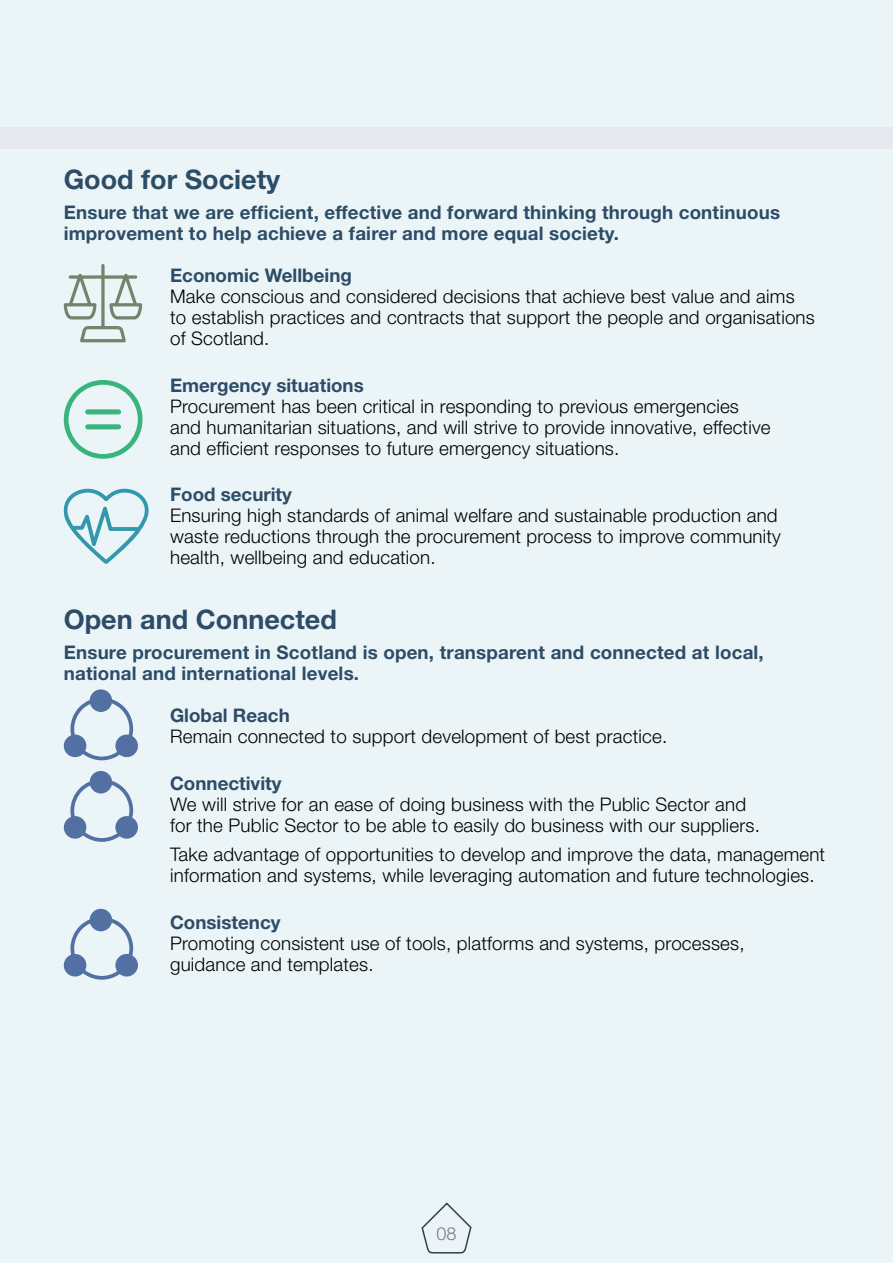
<style>
.page{position:relative;width:893px;height:1263px;background:#ebf5f7}
.page>*{position:absolute;margin:0;border:0;box-sizing:border-box;transform-origin:0 0}
.Sub_Head_4{font:700 27px "Helvetica Neue LT Std";color:#2d4c67}
.Body_Txt{font:300 18.75px/21px "Helvetica Neue LT Std";letter-spacing:.01em;color:#000}
.Intro{font:700 18.75px/21px "Helvetica Neue LT Std";letter-spacing:.01em;color:#2d4c67}
.Sub_Head_3{font:700 18.75px "Helvetica Neue LT Std";color:#2d4c67}
.t1{font:300 18px "Helvetica Neue LT Std";color:#787982}
</style>
<div class="page">
<svg style="left:421px;top:1202px;width:51px;height:52px"></svg>
<svg style="left:64px;top:264px;width:78px;height:78px"></svg>
<svg style="left:64px;top:380px;width:79px;height:79px"></svg>
<svg style="left:63px;top:489px;width:86px;height:75px"></svg>
<svg style="left:64px;top:689px;width:74px;height:71px"></svg>
<svg style="left:64px;top:771px;width:74px;height:71px"></svg>
<svg style="left:64px;top:909px;width:74px;height:71px"></svg>
<div style="left:0;top:128px;width:893px;height:21px;background:#e6e9f0"></div>
<p class="Sub_Head_4" style="left:64px;top:163px;width:218px">Good for Society</p>
<p class="Intro" style="left:64px;top:201px;width:718px">Ensure that we are efficient, effective and forward thinking through continuous improvement to help achieve a fairer and more equal society.</p>
<p class="Sub_Head_3" style="left:170px;top:264px;width:183px">Economic Wellbeing</p>
<p class="Body_Txt" style="left:170px;top:286px;width:646px">Make conscious and considered decisions that achieve best value and aims to establish practices and contracts that support the people and organisations of Scotland.</p>
<p class="Sub_Head_3" style="left:170px;top:373px;width:195px">Emergency situations</p>
<p class="Body_Txt" style="left:170px;top:395px;width:602px">Procurement has been critical in responding to previous emergencies and humanitarian situations, and will strive to provide innovative, effective and efficient responses to future emergency situations.</p>
<p class="Sub_Head_3" style="left:170px;top:483px;width:123px">Food security</p>
<p class="Body_Txt" style="left:170px;top:505px;width:612px">Ensuring high standards of animal welfare and sustainable production and waste reductions through the procurement process to improve community health, wellbeing and education.</p>
<p class="Sub_Head_4" style="left:64px;top:603px;width:275px">Open and Connected</p>
<p class="Intro" style="left:64px;top:641px;width:702px">Ensure procurement in Scotland is open, transparent and connected at local, national and international levels.</p>
<p class="Sub_Head_3" style="left:170px;top:704px;width:121px">Global Reach</p>
<p class="Body_Txt" style="left:170px;top:725px;width:499px">Remain connected to support development of best practice.</p>
<p class="Sub_Head_3" style="left:170px;top:771px;width:113px">Connectivity</p>
<p class="Body_Txt" style="left:170px;top:793px;width:591px">We will strive for an ease of doing business with the Public Sector and for the Public Sector to be able to easily do business with our suppliers.</p>
<p class="Body_Txt" style="left:170px;top:843px;width:657px">Take advantage of opportunities to develop and improve the data, management information and systems, while leveraging automation and future technologies.</p>
<p class="Sub_Head_3" style="left:170px;top:910px;width:112px">Consistency</p>
<p class="Body_Txt" style="left:170px;top:932px;width:576px">Promoting consistent use of tools, platforms and systems, processes, guidance and templates.</p>
<p class="t1" style="left:436px;top:1222px;width:22px">08</p>
</div>
